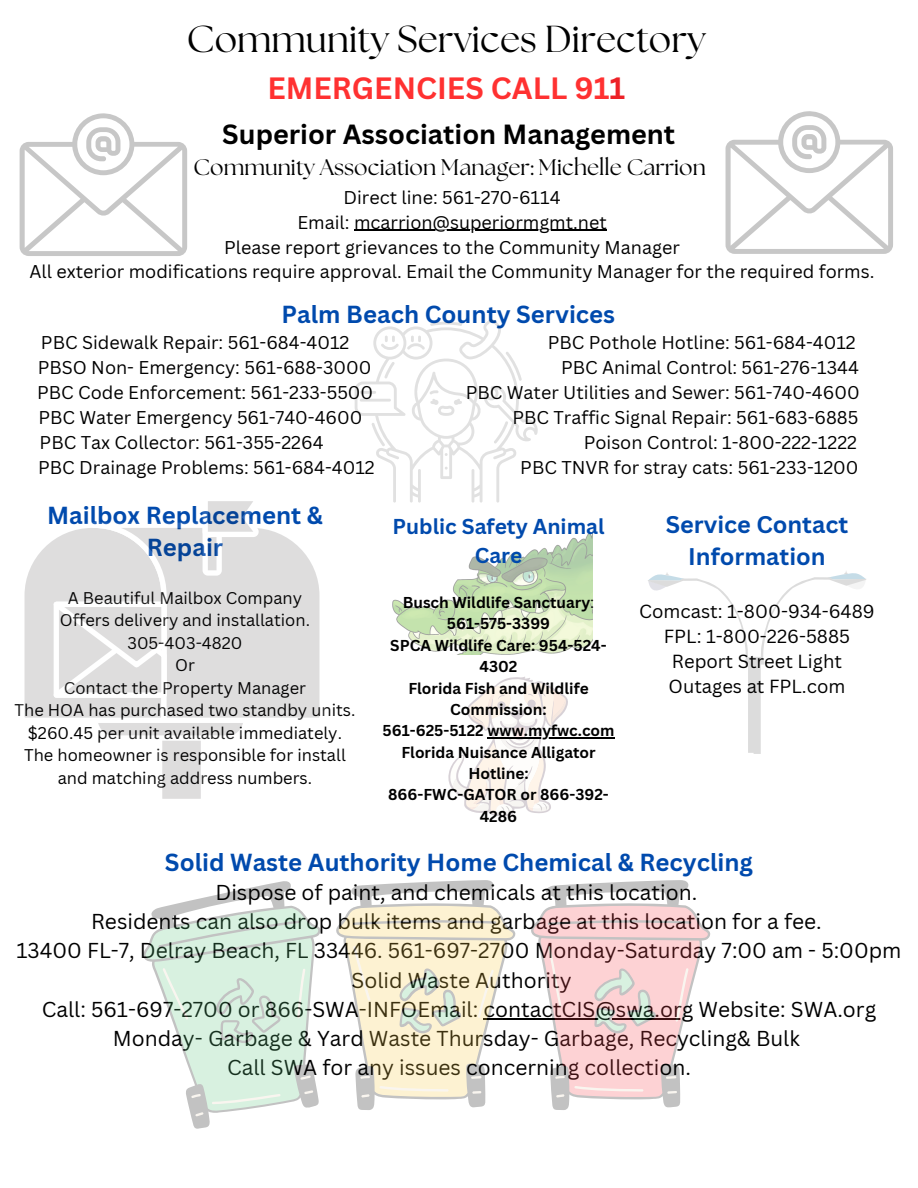
<style>
.page{position:relative;width:918px;height:1188px;background:#fff}
.page>*{position:absolute;margin:0;border:0;box-sizing:border-box;transform-origin:0 0}
.t1{font:37.5px "The Seasons";color:#000}
.t2{font:700 30px "Canva Sans";color:#ff3131}
.t3{font:700 27px "Canva Sans";color:#000}
.t4{font:700 24px/32.7px "Canva Sans";color:#004aad;text-align:center}
.t5{font:700 23.4px/32.5px "Canva Sans";color:#004aad;text-align:center}
.t6{font:22.5px "The Seasons";color:#000}
.t7{font:21px/29.2px "Canva Sans";color:#000;text-align:center}
.t8{font:700 21px/29.2px "Canva Sans";color:#004aad;text-align:center}
.t9{font:18.45px/25px "Canva Sans";color:#000;text-align:center}
.t10{font:18px/24.8px "Canva Sans";color:#000;text-align:center}
.t11{font:16.5px/22.5px "Canva Sans";color:#000;text-align:center}
.t12{font:700 15.45px/21.3px "Canva Sans";color:#000;text-align:center}
.s1{color:#ed2127}
.s2{font-weight:400}
</style>
<div class="page">
<img style="left:392px;top:530px;width:201px;height:125px">
<svg style="left:448px;top:676px;width:120px;height:141px"></svg>
<div style="left:160px;top:726px;width:43px;height:75px;background:#dedddd"></div>
<div style="left:157px;top:723px;width:49px;height:81px;border:5px solid #fff"></div>
<svg style="left:259px;top:528px;width:61px;height:190px;background:#e1e0e0"></svg>
<svg style="left:24px;top:501px;width:235px;height:240px"></svg>
<hr style="left:354px;top:230px;width:253px;height:1px;background:#000">
<hr style="left:488px;top:737px;width:127px;height:2px;background:#000">
<svg style="left:355px;top:319px;width:183px;height:184px"></svg>
<svg style="left:648px;top:571px;width:218px;height:183px"></svg>
<svg style="left:143px;top:880px;width:568px;height:249px"></svg>
<svg style="left:20px;top:113px;width:167px;height:143px"></svg>
<svg style="left:726px;top:111px;width:167px;height:143px"></svg>
<p class="t1" style="left:187px;top:22px;width:521px">Community Services Directory</p>
<p class="t2" style="left:267px;top:67px;width:359px">EMERGENCIES CALL 91<span class="s1">1</span></p>
<h3 class="t3" style="left:222px;top:116px;width:454px">Superior Association Management</h3>
<h3 class="t6" style="left:194px;top:157px;width:514px">Community Association Manager: Michelle Carrion</h3>
<h3 class="t10" style="left:297px;top:185px;width:311px">Direct line: 561-270-6114<br>Email: mcarrion@superiormgmt.net</h3>
<p class="t10" style="left:29px;top:234px;width:847px">Please report grievances to the Community Manager<br>All exterior modifications require approval. Email the Community Manager for the required forms.</p>
<p class="t4" style="left:282px;top:297px;width:335px">Palm Beach County Services</p>
<p class="t10" style="left:41px;top:330px;width:310px">PBC Sidewalk Repair: 561-684-4012</p>
<p class="t10" style="left:548px;top:330px;width:309px">PBC Pothole Hotline: 561-684-4012</p>
<p class="t10" style="left:38px;top:355px;width:335px">PBSO Non- Emergency: 561-688-3000</p>
<p class="t10" style="left:561px;top:355px;width:299px">PBC Animal Control: 561-276-1344</p>
<p class="t10" style="left:37px;top:380px;width:338px">PBC Code Enforcement: 561-233-5500</p>
<p class="t10" style="left:466px;top:380px;width:395px">PBC Water Utilities and Sewer: 561-740-4600</p>
<p class="t10" style="left:38px;top:405px;width:326px">PBC Water Emergency 561-740-4600</p>
<p class="t10" style="left:512px;top:405px;width:348px">PBC Traffic Signal Repair: 561-683-6885</p>
<p class="t10" style="left:40px;top:430px;width:285px">PBC Tax Collector: 561-355-2264</p>
<p class="t10" style="left:584px;top:430px;width:275px">Poison Control: 1-800-222-1222</p>
<p class="t10" style="left:38px;top:455px;width:338px">PBC Drainage Problems: 561-684-4012</p>
<p class="t10" style="left:520px;top:455px;width:340px">PBC TNVR for stray cats: 561-233-1200</p>
<p class="t8" style="left:392px;top:511px;width:214px">Public Safety Animal<br>Care</p>
<p class="t12" style="left:403px;top:591px;width:193px">Busch Wildlife Sanctuary<span class="s2">:</span></p>
<p class="t12" style="left:447px;top:613px;width:105px">561-575-3399</p>
<p class="t12" style="left:390px;top:634px;width:218px">SPCA Wildlife Care: 954-524-<br>4302</p>
<p class="t12" style="left:408px;top:677px;width:182px">Florida Fish and Wildlife<br>Commission:</p>
<h3 class="t12" style="left:383px;top:720px;width:234px">561-625-5122 www.myfwc.com</h3>
<h6 class="t12" style="left:401px;top:741px;width:196px">Florida Nuisance Alligator</h6>
<h4 class="t12" style="left:388px;top:762px;width:222px">Hotline:<br>866-FWC-GATOR or 866-392-</h4>
<p class="t12" style="left:480px;top:805px;width:39px">4286</p>
<p class="t4" style="left:165px;top:845px;width:589px">Solid Waste Authority Home Chemical &amp; Recycling</p>
<p class="t7" style="left:16px;top:877px;width:887px">Dispose of paint, and chemicals at this location.<br>Residents can also drop bulk items and garbage at this location for a fee.<br>13400 FL-7, Delray Beach, FL 33446. 561-697-2700 Monday-Saturday 7:00 am - 5:00pm Solid Waste Authority<br>Call: 561-697-2700 or 866-SWA-INFOEmail: contactCIS@swa.org Website: SWA.org</p>
<p class="t7" style="left:113px;top:1023px;width:689px">Monday- Garbage &amp; Yard Waste Thursday- Garbage, Recycling&amp; Bulk<br>Call SWA for any issues concerning collection.</p>
<h1 class="t4" style="left:47px;top:498px;width:277px">Mailbox Replacement &amp;<br>Repair</h1>
<h2 class="t11" style="left:68px;top:586px;width:236px">A Beautiful Mailbox Company</h2>
<p class="t11" style="left:60px;top:608px;width:252px">Offers delivery and installation.</p>
<p class="t11" style="left:127px;top:631px;width:117px">305-403-4820</p>
<h6 class="t11" style="left:175px;top:653px;width:21px">Or</h6>
<h6 class="t11" style="left:64px;top:676px;width:244px">Contact the Property Manager</h6>
<p class="t11" style="left:15px;top:698px;width:342px">The HOA has purchased two standby units. $260.45 per unit available immediately.</p>
<p class="t11" style="left:24px;top:743px;width:323px">The homeowner is responsible for install and matching address numbers.</p>
<p class="t5" style="left:666px;top:508px;width:184px">Service Contact<br>Information</p>
<p class="t9" style="left:639px;top:598px;width:237px">Comcast: 1-800-934-6489<br>FPL: 1-800-226-5885<br>Report Street Light<br>Outages at FPL.com</p>
</div>
